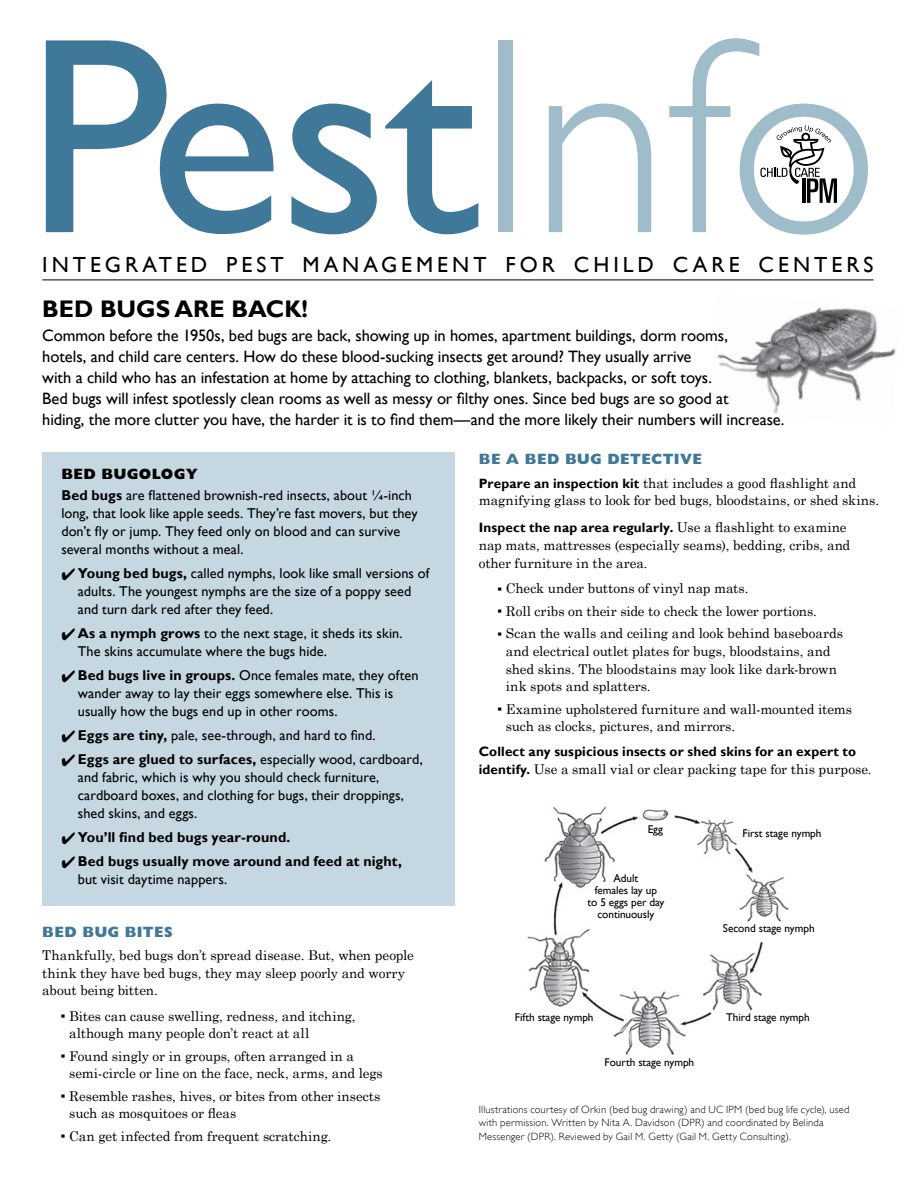
<style>
.page{position:relative;width:918px;height:1188px;background:#fff}
.page>*{position:absolute;margin:0;border:0;box-sizing:border-box;transform-origin:0 0}
.t1{font:280.65px "Gill Sans";color:#3f7898}
.t2{font:700 24px "Gill Sans";color:#000}
.t3{font:21.9px "Gill Sans";letter-spacing:.185em;color:#000}
.t4{font:16.5px/21px "Gill Sans";letter-spacing:-.005em;color:#000}
.t5{font:800 15px "Gill Sans";letter-spacing:.03em;color:#3f7898}
.t6{font:800 15px "Gill Sans";letter-spacing:.03em;color:#000}
.t7{font:14.25px/18px "Gill Sans";letter-spacing:.005em;color:#000}
.t8{font:700 14.25px "Gill Sans";letter-spacing:.01em;color:#000}
.t9{font:13.5px/17.7px "Century Schoolbook";letter-spacing:-.005em;color:#000}
.t10{font:700 13.5px/17.7px "Gill Sans";letter-spacing:.01em;color:#000}
.t11{font:11.25px/12px "Gill Sans";letter-spacing:-.005em;color:#000;text-align:center}
.t12{font:300 10.5px/13.5px "Gill Sans";letter-spacing:.02em;color:#000}
.s1{font-weight:300;color:#9fbccb}
.s2{font-weight:700}
.s3{font-family:"Gill Sans";font-weight:700}
.s4{font-family:"Century Schoolbook";font-weight:400}
</style>
<div class="page">
<div style="left:42px;top:453px;width:412px;height:453px;background:#c5d7e0"></div>
<hr style="left:42px;top:280px;width:832px;height:1px;background:#000">
<svg style="left:760px;top:125px;width:77px;height:78px"></svg>
<img style="left:717px;top:307px;width:179px;height:107px">
<img style="left:527px;top:806px;width:262px;height:249px">
<h1 class="t1" style="left:26px;top:-25px;width:855px">pest<span class="s1">Info</span></h1>
<p class="t3" style="left:42px;top:252px;width:833px">integrated pest management for CHiLd Care Centers</p>
<h2 class="t2" style="left:42px;top:294px;width:267px">BED BUGS ARE BACK!</h2>
<p class="t4" style="left:42px;top:325px;width:687px">Common before the 1950s, bed bugs are back, showing up in homes, apartment buildings, dorm rooms, hotels, and child care centers. How do these blood-sucking insects get around? they usually arrive<br>with a child who has an infestation at home by attaching to clothing, blankets, backpacks, or soft toys.</p>
<p class="t4" style="left:42px;top:388px;width:744px">Bed bugs will infest spotlessly clean rooms as well as messy or filthy ones. Since bed bugs are so good at<br>hiding, the more clutter you have, the harder it is to find them—and the more likely their numbers will increase.</p>
<p class="t6" style="left:61px;top:466px;width:138px">BED BUGOLOGY</p>
<p class="t7" style="left:61px;top:487px;width:352px"><span class="s2">Bed bugs</span> are flattened brownish-red insects, about ¼-inch</p>
<p class="t7" style="left:61px;top:505px;width:358px">long, that look like apple seeds. they’re fast movers, but they</p>
<p class="t7" style="left:61px;top:523px;width:340px">don’t fly or jump. They feed only on blood and can survive</p>
<p class="t7" style="left:61px;top:541px;width:184px">several months without a meal.</p>
<p class="t7" style="left:78px;top:565px;width:354px;text-indent:-16px">✔ <span class="s2">Young bed bugs,</span> called nymphs, look like small versions of adults. the youngest nymphs are the size of a poppy seed and turn dark red after they feed.</p>
<p class="t7" style="left:78px;top:625px;width:326px;text-indent:-16px">✔ <span class="s2">As a nymph grows</span> to the next stage, it sheds its skin. the skins accumulate where the bugs hide.</p>
<p class="t7" style="left:78px;top:667px;width:342px;text-indent:-16px">✔ <span class="s2">Bed bugs live in groups.</span> once females mate, they often wander away to lay their eggs somewhere else. this is usually how the bugs end up in other rooms.</p>
<p class="t7" style="left:61px;top:727px;width:316px">✔ <span class="s2">Eggs are tiny,</span> pale, see-through, and hard to find.</p>
<p class="t7" style="left:78px;top:751px;width:346px;text-indent:-16px">✔ <span class="s2">Eggs are glued to surfaces,</span> especially wood, cardboard, and fabric, which is why you should check furniture, cardboard boxes, and clothing for bugs, their droppings, shed skins, and eggs.</p>
<p class="t8" style="left:61px;top:829px;width:231px">✔ You’ll find bed bugs year-round.</p>
<h5 class="t8" style="left:61px;top:853px;width:342px">✔ Bed bugs usually move around and feed at night,</h5>
<p class="t7" style="left:78px;top:871px;width:151px">but visit daytime nappers.</p>
<p class="t5" style="left:42px;top:923px;width:132px">BED BUG BITES</p>
<p class="t9" style="left:42px;top:946px;width:373px">Thankfully, bed bugs don’t spread disease. But, when people think they have bed bugs, they may sleep poorly and worry about being bitten.</p>
<p class="t9" style="left:69px;top:1007px;width:288px">Bites can cause swelling, redness, and itching, although many people don’t react at all</p>
<p class="t9" style="left:69px;top:1047px;width:315px">Found singly or in groups, often arranged in a semi-circle or line on the face, neck, arms, and legs</p>
<p class="t9" style="left:69px;top:1087px;width:313px">Resemble rashes, hives, or bites from other insects</p>
<p class="t9" style="left:69px;top:1104px;width:169px">such as mosquitoes or fleas</p>
<p class="t9" style="left:69px;top:1127px;width:264px">Can get infected from frequent scratching.</p>
<p class="t5" style="left:479px;top:450px;width:225px">BE A BED BUG DETECTIVE</p>
<p class="t9" style="left:479px;top:474px;width:379px"><span class="s3">Prepare an inspection kit</span> that includes a good flashlight and</p>
<p class="t9" style="left:479px;top:491px;width:402px">magnifying glass to look for bed bugs, bloodstains, or shed skins.</p>
<h5 class="t10" style="left:479px;top:519px;width:369px">Inspect the nap area regularly. <span class="s4">Use a flashlight to examine</span></h5>
<p class="t9" style="left:479px;top:536px;width:373px">nap mats, mattresses (especially seams), bedding, cribs, and other furniture in the area.</p>
<p class="t9" style="left:506px;top:579px;width:244px">Check under buttons of vinyl nap mats.</p>
<p class="t9" style="left:506px;top:602px;width:313px">Roll cribs on their side to check the lower portions.</p>
<p class="t9" style="left:506px;top:624px;width:339px">Scan the walls and ceiling and look behind baseboards and electrical outlet plates for bugs, bloodstains, and shed skins. The bloodstains may look like dark-brown ink spots and splatters.</p>
<p class="t9" style="left:506px;top:700px;width:348px">Examine upholstered furniture and wall-mounted items</p>
<p class="t9" style="left:506px;top:717px;width:231px">such as clocks, pictures, and mirrors.</p>
<p class="t10" style="left:479px;top:743px;width:394px">Collect any suspicious insects or shed skins for an expert to identify. <span class="s4">Use a small vial or clear packing tape for this purpose.</span></p>
<p class="t11" style="left:648px;top:823px;width:17px">Egg</p>
<p class="t11" style="left:743px;top:828px;width:80px">First stage nymph</p>
<p class="t11" style="left:587px;top:872px;width:79px">Adult<br>females lay up<br>to 5 eggs per day continuously</p>
<p class="t11" style="left:723px;top:922px;width:93px">Second stage nymph</p>
<p class="t11" style="left:515px;top:1011px;width:80px">Fifth stage nymph</p>
<p class="t11" style="left:605px;top:1056px;width:91px">Fourth stage nymph</p>
<p class="t11" style="left:726px;top:1011px;width:85px">Third stage nymph</p>
<p class="t12" style="left:479px;top:1102px;width:372px">Illustrations cour tesy of Orkin (bed bug drawing) and UC IPM (bed bug life cycle), used with permission. Written by Nita A . Davidson (DPR) and coordinated by Belinda<br>Messenger (DPR). Reviewed by Gail M. Get ty (Gail M. Get ty Consulting).</p>
</div>
